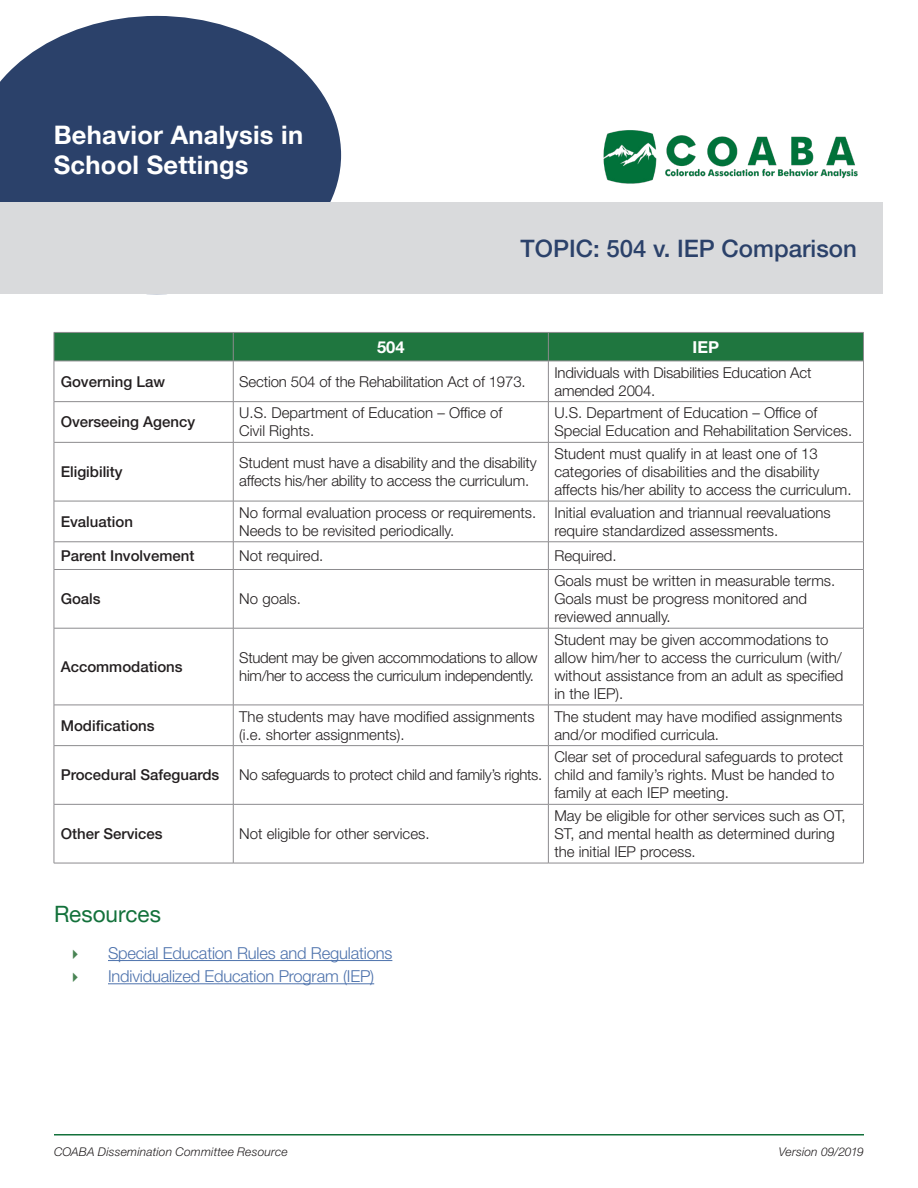
<style>
.page{position:relative;width:918px;height:1188px;background:#fff}
.page>*{position:absolute;margin:0;border:0;box-sizing:border-box;transform-origin:0 0}
.t1{font:700 25.5px/30.6px "Helvetica Neue LT Pro";letter-spacing:.01em;color:#fff}
.t2{font:500 24px "Helvetica Neue LT Pro";color:#2b416a}
.Body_Copy{font:22.5px "Helvetica Neue LT Pro";color:#13713b}
.t3{font:300 16.5px "Helvetica Neue LT Std";letter-spacing:-.01em;color:#4d72ac}
.Body_Text{font:700 16.5px "Helvetica Neue LT Std";color:#fff}
.Body_Text-2{font:300 15px/18px "Helvetica Neue LT Std";color:#231f20}
.Body_Text-3{font:500 15px "Helvetica Neue LT Std";color:#231f20}
.Body_Text-4{font:300 15px/18px "Helvetica Neue LT Std";letter-spacing:-.02em;color:#231f20}
.t4{font:italic 300 12px "Helvetica Neue LT Std";letter-spacing:.015em;color:#231f20}
</style>
<div class="page">
<hr style="left:54px;top:1134px;width:810px;height:2px;background:#13713b">
<svg style="left:0;top:16px;width:341px;height:186px;background:#475a7e"></svg>
<div style="left:0;top:202px;width:883px;height:92px;background:#d9dadc"></div>
<img style="left:603px;top:130px;width:255px;height:54px">
<hr style="left:54px;top:361px;width:179px;height:1px;background:#8c8b8e">
<hr style="left:54px;top:361px;width:1px;height:41px;background:#8c8b8e">
<hr style="left:233px;top:361px;width:315px;height:1px;background:#8c8b8e">
<hr style="left:548px;top:361px;width:315px;height:1px;background:#8c8b8e">
<hr style="left:54px;top:402px;width:1px;height:40px;background:#8c8b8e">
<hr style="left:54px;top:442px;width:1px;height:59px;background:#8c8b8e">
<hr style="left:54px;top:501px;width:1px;height:41px;background:#8c8b8e">
<svg style="left:54px;top:543px;width:1px;height:26px"></svg>
<hr style="left:54px;top:569px;width:1px;height:59px;background:#8c8b8e">
<hr style="left:54px;top:628px;width:1px;height:77px;background:#8c8b8e">
<hr style="left:54px;top:705px;width:1px;height:41px;background:#8c8b8e">
<hr style="left:54px;top:746px;width:1px;height:58px;background:#8c8b8e">
<hr style="left:54px;top:804px;width:1px;height:59px;background:#8c8b8e">
<svg style="left:54px;top:332px;width:810px;height:29px;background:#257743"></svg>
<hr style="left:233px;top:361px;width:1px;height:40px;background:#8c8b8e">
<hr style="left:548px;top:361px;width:1px;height:40px;background:#8c8b8e">
<hr style="left:863px;top:361px;width:1px;height:40px;background:#8c8b8e">
<hr style="left:54px;top:401px;width:179px;height:1px;background:#8c8b8e">
<hr style="left:233px;top:401px;width:315px;height:1px;background:#8c8b8e">
<hr style="left:233px;top:402px;width:1px;height:40px;background:#8c8b8e">
<hr style="left:548px;top:401px;width:316px;height:1px;background:#8c8b8e">
<hr style="left:548px;top:402px;width:1px;height:40px;background:#8c8b8e">
<hr style="left:863px;top:402px;width:1px;height:40px;background:#8c8b8e">
<hr style="left:54px;top:442px;width:179px;height:1px;background:#8c8b8e">
<hr style="left:233px;top:442px;width:315px;height:1px;background:#8c8b8e">
<hr style="left:233px;top:443px;width:1px;height:58px;background:#8c8b8e">
<hr style="left:548px;top:442px;width:316px;height:1px;background:#8c8b8e">
<hr style="left:548px;top:443px;width:1px;height:58px;background:#8c8b8e">
<hr style="left:863px;top:443px;width:1px;height:58px;background:#8c8b8e">
<hr style="left:54px;top:501px;width:179px;height:1px;background:#8c8b8e">
<hr style="left:233px;top:501px;width:315px;height:1px;background:#8c8b8e">
<hr style="left:233px;top:501px;width:1px;height:41px;background:#8c8b8e">
<hr style="left:548px;top:501px;width:316px;height:1px;background:#8c8b8e">
<hr style="left:548px;top:501px;width:1px;height:41px;background:#8c8b8e">
<hr style="left:863px;top:501px;width:1px;height:41px;background:#8c8b8e">
<hr style="left:54px;top:542px;width:179px;height:1px;background:#8c8b8e">
<hr style="left:233px;top:542px;width:315px;height:1px;background:#8c8b8e">
<svg style="left:233px;top:542px;width:1px;height:27px"></svg>
<hr style="left:548px;top:542px;width:316px;height:1px;background:#8c8b8e">
<svg style="left:548px;top:543px;width:1px;height:26px"></svg>
<svg style="left:863px;top:543px;width:1px;height:26px"></svg>
<hr style="left:54px;top:569px;width:179px;height:1px;background:#8c8b8e">
<hr style="left:233px;top:569px;width:315px;height:1px;background:#8c8b8e">
<hr style="left:233px;top:570px;width:1px;height:58px;background:#8c8b8e">
<hr style="left:548px;top:569px;width:316px;height:1px;background:#8c8b8e">
<hr style="left:548px;top:570px;width:1px;height:58px;background:#8c8b8e">
<hr style="left:863px;top:570px;width:1px;height:58px;background:#8c8b8e">
<hr style="left:54px;top:628px;width:179px;height:1px;background:#8c8b8e">
<hr style="left:233px;top:628px;width:315px;height:1px;background:#8c8b8e">
<hr style="left:233px;top:628px;width:1px;height:77px;background:#8c8b8e">
<hr style="left:548px;top:628px;width:316px;height:1px;background:#8c8b8e">
<hr style="left:548px;top:628px;width:1px;height:77px;background:#8c8b8e">
<hr style="left:863px;top:628px;width:1px;height:77px;background:#8c8b8e">
<hr style="left:54px;top:705px;width:179px;height:1px;background:#8c8b8e">
<hr style="left:233px;top:705px;width:315px;height:1px;background:#8c8b8e">
<hr style="left:233px;top:705px;width:1px;height:40px;background:#8c8b8e">
<hr style="left:548px;top:705px;width:316px;height:1px;background:#8c8b8e">
<hr style="left:548px;top:705px;width:1px;height:40px;background:#8c8b8e">
<hr style="left:863px;top:705px;width:1px;height:40px;background:#8c8b8e">
<hr style="left:54px;top:745px;width:179px;height:1px;background:#8c8b8e">
<hr style="left:233px;top:745px;width:315px;height:1px;background:#8c8b8e">
<hr style="left:233px;top:746px;width:1px;height:58px;background:#8c8b8e">
<hr style="left:548px;top:745px;width:316px;height:1px;background:#8c8b8e">
<hr style="left:548px;top:746px;width:1px;height:58px;background:#8c8b8e">
<hr style="left:863px;top:746px;width:1px;height:58px;background:#8c8b8e">
<hr style="left:54px;top:804px;width:179px;height:1px;background:#8c8b8e">
<hr style="left:233px;top:804px;width:315px;height:1px;background:#8c8b8e">
<hr style="left:233px;top:805px;width:1px;height:58px;background:#8c8b8e">
<hr style="left:548px;top:804px;width:316px;height:1px;background:#8c8b8e">
<hr style="left:548px;top:805px;width:1px;height:58px;background:#8c8b8e">
<hr style="left:863px;top:805px;width:1px;height:58px;background:#8c8b8e">
<hr style="left:54px;top:863px;width:179px;height:1px;background:#8c8b8e">
<hr style="left:233px;top:863px;width:315px;height:1px;background:#8c8b8e">
<hr style="left:548px;top:863px;width:316px;height:1px;background:#8c8b8e">
<hr style="left:108px;top:960px;width:284px;height:1px;background:#4d72ac">
<hr style="left:108px;top:983px;width:266px;height:1px;background:#4d72ac">
<p class="t1" style="left:54px;top:119px;width:251px">Behavior Analysis in<br>School Settings</p>
<p class="t2" style="left:521px;top:234px;width:338px">TOPIC: 504 v. IEP Comparison</p>
<p class="Body_Text" style="left:377px;top:337px;width:29px">504</p>
<p class="Body_Text" style="left:693px;top:337px;width:28px">IEP</p>
<p class="Body_Text-3" style="left:61px;top:372px;width:106px">Governing Law</p>
<p class="Body_Text-2" style="left:239px;top:372px;width:288px">Section 504 of the Rehabilitation Act of 1973.</p>
<p class="Body_Text-2" style="left:554px;top:363px;width:259px">Individuals with Disabilities Education Act amended 2004.</p>
<p class="Body_Text-3" style="left:61px;top:413px;width:136px">Overseeing Agency</p>
<p class="Body_Text-2" style="left:239px;top:404px;width:265px">U.S. Department of Education – Office of<br>Civil Rights.</p>
<p class="Body_Text-2" style="left:554px;top:404px;width:299px">U.S. Department of Education – Office of<br>Special Education and Rehabilitation Services.</p>
<p class="Body_Text-3" style="left:61px;top:463px;width:63px">Eligibility</p>
<p class="Body_Text-2" style="left:239px;top:453px;width:299px">Student must have a disability and the disability affects his/her ability to access the curriculum.</p>
<p class="Body_Text-2" style="left:554px;top:444px;width:299px">Student must qualify in at least one of 13 categories of disabilities and the disability affects his/her ability to access the curriculum.</p>
<p class="Body_Text-3" style="left:61px;top:512px;width:74px">Evaluation</p>
<p class="Body_Text-2" style="left:239px;top:503px;width:299px">No formal evaluation process or requirements.<br>Needs to be revisited periodically.</p>
<p class="Body_Text-2" style="left:554px;top:503px;width:278px">Initial evaluation and triannual reevaluations require standardized assessments.</p>
<p class="Body_Text-3" style="left:61px;top:547px;width:135px">Parent Involvement</p>
<p class="Body_Text-2" style="left:239px;top:546px;width:86px">Not required.</p>
<p class="Body_Text-2" style="left:554px;top:546px;width:64px">Required.</p>
<p class="Body_Text-3" style="left:61px;top:590px;width:42px">Goals</p>
<p class="Body_Text-2" style="left:239px;top:590px;width:63px">No goals.</p>
<p class="Body_Text-2" style="left:554px;top:572px;width:282px">Goals must be written in measurable terms.<br>Goals must be progress monitored and reviewed annually.</p>
<p class="Body_Text-3" style="left:61px;top:658px;width:123px">Accommodations</p>
<p class="Body_Text-4" style="left:239px;top:648px;width:300px">Student may be given accommodations to allow him/her to access the curriculum independently.</p>
<p class="Body_Text-2" style="left:554px;top:630px;width:291px">Student may be given accommodations to allow him/her to access the curriculum (with/ without assistance from an adult as specified in the IEP).</p>
<p class="Body_Text-3" style="left:61px;top:716px;width:95px">Modifications</p>
<p class="Body_Text-2" style="left:239px;top:707px;width:297px">The students may have modified assignments (i.e. shorter assignments).</p>
<p class="Body_Text-2" style="left:554px;top:707px;width:290px">The student may have modified assignments and/or modified curricula.</p>
<p class="Body_Text-3" style="left:61px;top:766px;width:160px">Procedural Safeguards</p>
<p class="Body_Text-4" style="left:239px;top:766px;width:305px">No safeguards to protect child and family’s rights.</p>
<p class="Body_Text-2" style="left:554px;top:748px;width:291px">Clear set of procedural safeguards to protect child and family’s rights. Must be handed to family at each IEP meeting.</p>
<p class="Body_Text-3" style="left:61px;top:825px;width:104px">Other Services</p>
<p class="Body_Text-2" style="left:239px;top:824px;width:192px">Not eligible for other services.</p>
<p class="Body_Copy" style="left:54px;top:900px;width:108px">Resources</p>
<p class="t3" style="left:108px;top:943px;width:286px">Special Education Rules and Regulations</p>
<p class="t3" style="left:108px;top:966px;width:268px">Individualized Education Program (IEP)</p>
<p class="Body_Text-2" style="left:554px;top:806px;width:293px">May be eligible for other services such as OT,<br>ST, and mental health as determined during the initial IEP process.</p>
<p class="t4" style="left:54px;top:1145px;width:235px">COABA Dissemination Committee Resource</p>
<p class="t4" style="left:779px;top:1145px;width:87px">Version 09/2019</p>
</div>
